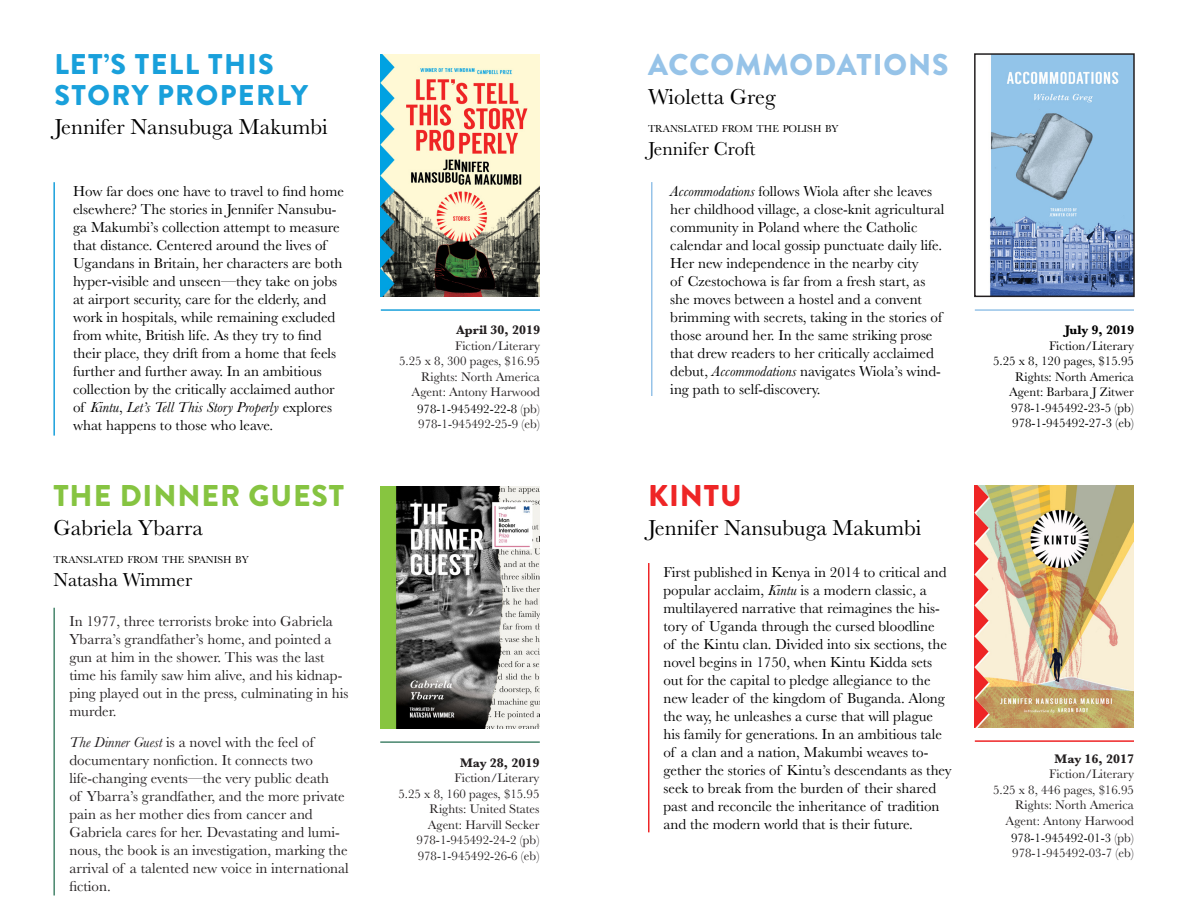
<style>
.page{position:relative;width:1188px;height:918px;background:#fff}
.page>*{position:absolute;margin:0;border:0;box-sizing:border-box;transform-origin:0 0}
.t1{font:900 30px "Brandon Grotesque";letter-spacing:.03em;color:#86c441}
.t2{font:900 30px "Brandon Grotesque";letter-spacing:.03em;color:#96c3e8}
.t3{font:900 30px "Brandon Grotesque";letter-spacing:.03em;color:#ee2526}
.t4{font:900 28.5px/31.5px "Brandon Grotesque";letter-spacing:.05em;color:#19a0db}
.t5{font:22.5px "Baskerville";color:#000}
.t6{font:19.5px "Baskerville";color:#000}
.t7{font:15px/18px "Baskerville";color:#000}
.t8{font:15px/18px "Baskerville";color:#231f20}
.t9{font:12.9px/15.8px "Baskerville";color:#231f20;text-align:right}
.t10{font:12.9px/15.5px "Baskerville";color:#000;text-align:right}
.t11{font:700 12.9px "Baskerville";color:#231f20}
.t12{font:700 12.9px "Baskerville";color:#000}
.t13{font:10.5px "Baskerville";color:#000}
.s1{font-style:italic}
.s2{color:#000}
</style>
<div class="page">
<hr style="left:53px;top:182px;width:2px;height:254px;background:#19a0db">
<img style="left:381px;top:54px;width:159px;height:242px">
<img style="left:380px;top:487px;width:159px;height:242px">
<hr style="left:381px;top:309px;width:159px;height:2px;background:#19a0db">
<hr style="left:53px;top:608px;width:2px;height:287px;background:#47856c">
<hr style="left:380px;top:741px;width:160px;height:2px;background:#47856c">
<hr style="left:651px;top:182px;width:1px;height:214px;background:#96c3e8">
<img style="left:990px;top:56px;width:142px;height:238px">
<div style="left:974px;top:53px;width:161px;height:244px;border:2px solid #231f20"></div>
<hr style="left:975px;top:309px;width:159px;height:2px;background:#96c3e8">
<hr style="left:648px;top:563px;width:2px;height:269px;background:#ee2526">
<img style="left:975px;top:485px;width:159px;height:242px">
<hr style="left:975px;top:740px;width:159px;height:2px;background:#ee2526">
<h2 class="t4" style="left:54px;top:49px;width:255px">LET’S TELL THIS<br>STORY PROPERLY</h2>
<h3 class="t5" style="left:54px;top:112px;width:275px">Jennifer Nansubuga Makumbi</h3>
<p class="t7" style="left:73px;top:182px;width:272px">How far does one have to travel to find home elsewhere? The stories in Jennifer Nansubu&shy;ga Makumbi’s collection attempt to measure that distance. Centered around the lives of Ugandans in Britain, her characters are both hyper-visible and unseen—they take on jobs at airport security, care for the elderly, and work in hospitals, while remaining excluded from white, British life. As they try to find their place, they drift from a home that feels further and further away. In an ambitious collection by the critically acclaimed author of <span class="s1">Kintu</span>, <span class="s1">Let’s Tell This Story Properly</span> explores what happens to those who leave.</p>
<h1 class="t1" style="left:53px;top:475px;width:292px">THE DINNER GUEST</h1>
<h3 class="t5" style="left:53px;top:513px;width:151px">Gabriela Ybarra</h3>
<p class="t13" style="left:53px;top:553px;width:197px">TRANSLATED FROM THE SPANISH BY</p>
<h3 class="t6" style="left:53px;top:567px;width:140px">Natasha Wimmer</h3>
<p class="t8" style="left:69px;top:612px;width:281px">In 1977, three terrorists broke into Gabriela Ybarra’s grandfather’s home, and pointed a gun at him in the shower. This was the last time his family saw him alive, and his kidnap&shy;ping played out in the press, culminating in his murder.</p>
<p class="t8" style="left:69px;top:733px;width:281px"><span class="s1">The Dinner Guest</span> is a novel with the feel of documentary nonfiction. It connects two life-changing events—the very public death<br>of Ybarra’s grandfather, and the more private pain as her mother dies from cancer and Gabriela cares for her. Devastating and lumi&shy;nous, the book is an investigation, marking the arrival of a talented new voice in international fiction.</p>
<p class="t11" style="left:456px;top:321px;width:85px">April 30, 2019</p>
<p class="t9" style="left:399px;top:338px;width:142px">Fiction/Literary<br>5.25 x 8, 300 pages, $16.95<br>Rights: North America<br>Agent: Antony Harwood<br><span class="s2">978-1-945492-22-8</span> (pb)<br>978-1-945492-25-9 (eb)</p>
<p class="t11" style="left:460px;top:754px;width:81px">May 28, 2019</p>
<p class="t9" style="left:398px;top:771px;width:142px">Fiction/Literary<br>5.25 x 8, 160 pages, $15.95<br>Rights: United States<br>Agent: Harvill Secker<br>978-1-945492-24-2 (pb)<br>978-1-945492-26-6 (eb)</p>
<h1 class="t2" style="left:648px;top:43px;width:302px">ACCOMMODATIONS</h1>
<h3 class="t5" style="left:648px;top:82px;width:129px">Wioletta Greg</h3>
<p class="t13" style="left:648px;top:122px;width:192px">TRANSLATED FROM THE POLISH BY</p>
<h3 class="t6" style="left:648px;top:136px;width:109px">Jennifer Croft</h3>
<p class="t7" style="left:670px;top:182px;width:276px"><span class="s1">Accommodations</span> follows Wiola after she leaves her childhood village, a close-knit agricultural community in Poland where the Catholic calendar and local gossip punctuate daily life.<br>Her new independence in the nearby city<br>of Czestochowa is far from a fresh start, as she moves between a hostel and a convent brimming with secrets, taking in the stories of those around her. In the same striking prose that drew readers to her critically acclaimed debut, <span class="s1">Accommodations</span> navigates Wiola’s wind&shy;ing path to self-discovery.</p>
<h1 class="t3" style="left:648px;top:475px;width:95px">KINTU</h1>
<h3 class="t5" style="left:648px;top:513px;width:275px">Jennifer Nansubuga Makumbi</h3>
<p class="t7" style="left:663px;top:563px;width:290px">First published in Kenya in 2014 to critical and popular acclaim, <span class="s1">Kintu</span> is a modern classic, a multilayered narrative that reimagines the his&shy;tory of Uganda through the cursed bloodline<br>of the Kintu clan. Divided into six sections, the novel begins in 1750, when Kintu Kidda sets out for the capital to pledge allegiance to the new leader of the kingdom of Buganda. Along the way, he unleashes a curse that will plague his family for generations. In an ambitious tale of a clan and a nation, Makumbi weaves to&shy;gether the stories of Kintu’s descendants as they seek to break from the burden of their shared past and reconcile the inheritance of tradition and the modern world that is their future.</p>
<p class="t12" style="left:1065px;top:321px;width:70px">July 9, 2019</p>
<p class="t10" style="left:993px;top:338px;width:142px">Fiction/Literary<br>5.25 x 8, 120 pages, $15.95<br>Rights: North America<br>Agent: Barbara J Zitwer<br>978-1-945492-23-5 (pb)<br>978-1-945492-27-3 (eb)</p>
<p class="t11" style="left:1055px;top:749px;width:81px">May 16, 2017</p>
<p class="t9" style="left:993px;top:766px;width:143px">Fiction/Literary<br>5.25 x 8, 446 pages, $16.95<br>Rights: North America<br>Agent: Antony Harwood<br><span class="s2">978-1-945492-01-3</span> (pb)<br>978-1-945492-03-7 (eb)</p>
</div>
